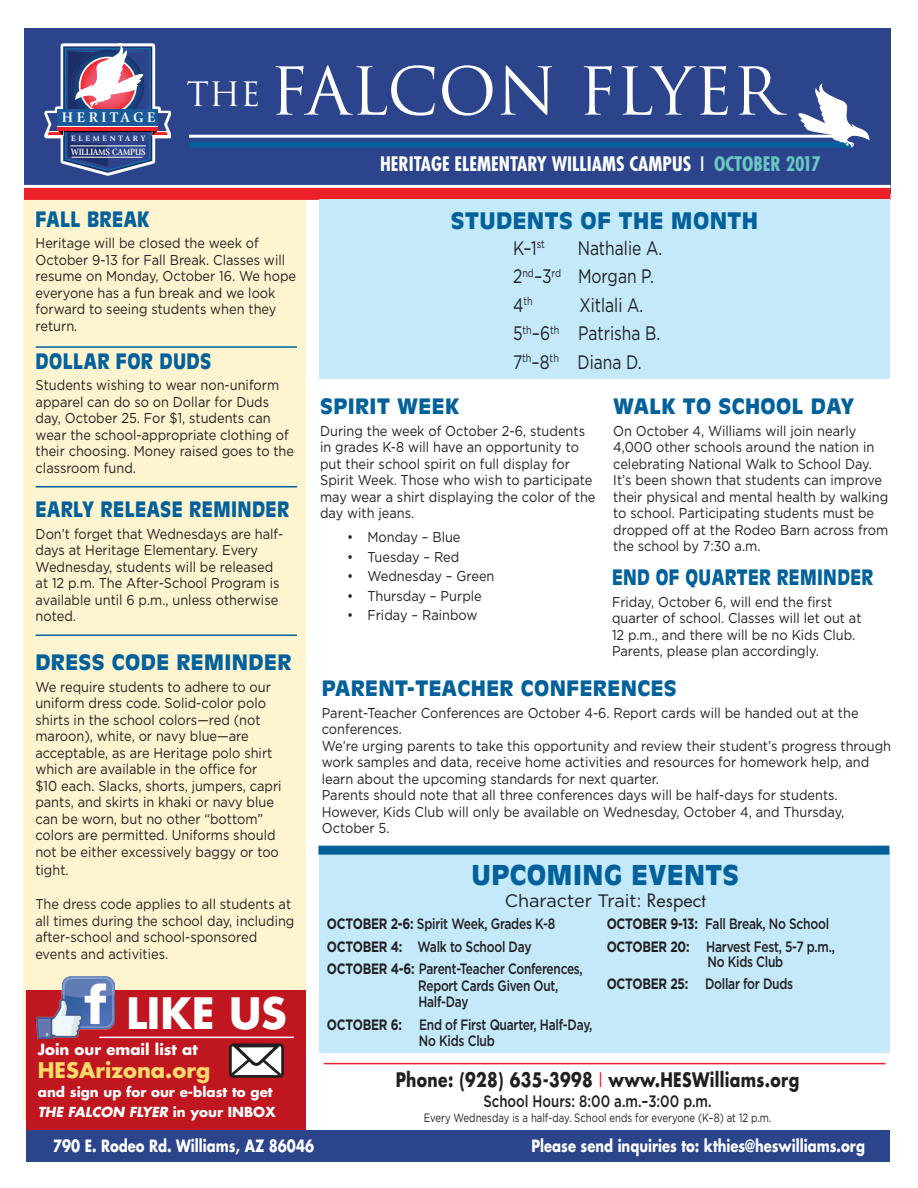
<style>
.page{position:relative;width:918px;height:1188px;background:#fff}
.page>*{position:absolute;margin:0;border:0;box-sizing:border-box;transform-origin:0 0}
.copy{font:64.05px "Trajan";letter-spacing:-.005em;color:#fff}
.t1{font:700 42px "Futura";color:#fff}
.copy-2{font:32.7px "Trajan";color:#fff}
.Headers{font:900 27px "Antique Olive";letter-spacing:.02em;color:#02619b}
.Headers-2{font:900 22.5px "Antique Olive";letter-spacing:.02em;color:#02619b}
.Headers-3{font:900 21px "Antique Olive";letter-spacing:.02em;color:#02619b}
.Headers-4{font:900 21px "Antique Olive";letter-spacing:.02em;color:#02619b;scale:.87 1}
.Headers-5{font:900 21px "Antique Olive";letter-spacing:.02em;color:#02619b;scale:.84 1}
.t2{font:700 21px "Futura";color:#ffdb6a}
.copy-3{font:19.5px "Gotham";color:#231f20;scale:.8 1}
.t3{font:700 condensed 19.5px "Futura";color:#fff}
.Headers-6{font:700 19.5px "Futura";letter-spacing:.02em;color:#231f20;scale:.8 1}
.copy-4{font:18px "Gotham";color:#231f20}
.Headers-7{font:700 16.5px "Futura";color:#fff;scale:.8 1}
.copy-5{font:500 16.5px "Gotham";color:#231f20;scale:.8 1}
.copy-6{font:500 15px "Gotham";letter-spacing:-.02em;color:#231f20;scale:.8 1}
.copy-7{font:500 15px "Gotham";letter-spacing:-.02em;color:#231f20;scale:.79 1}
.t4{font:700 15px "Futura";color:#fff}
.t5{font:700 14.55px "Giovanni";letter-spacing:.26em;color:#fff}
.copy-8{font:14.25px/16.5px "Gotham";color:#231f20;scale:.9 1}
.t6{font:700 13.5px/19.5px "Futura";color:#fff}
.copy-9{font:12px "Gotham";color:#231f20;scale:.8 1}
.copy-10{font:11.4px "Gotham";color:#231f20;scale:.8 1}
.t7{font:700 9.45px "Giovanni";color:#fff;scale:.86 1}
.t8{font:700 8.1px "Giovanni";letter-spacing:.34em;color:#fff}
.t9{font:7.95px "Source Sans Pro";letter-spacing:.84em;color:#fff}
.s1{font-weight:400}
.s2{color:#6ac8c3}
.s3{font-style:italic}
.s4{font-size:19.5px}
.s5{font-family:"Futura"}
.s6{font-weight:700}
.s7{font-weight:400;color:#ec2029}
</style>
<div class="page">
<div style="left:24px;top:195px;width:282px;height:924px;background:#fef4d0"></div>
<div style="left:320px;top:850px;width:570px;height:203px;background:#c3e9fa"></div>
<div style="left:24px;top:28px;width:866px;height:165px;background:#2c448c"></div>
<div style="left:24px;top:186px;width:866px;height:14px;background:#ec2029"></div>
<hr style="left:324px;top:1063px;width:562px;height:1px;background:#ec2029">
<div style="left:318px;top:846px;width:571px;height:9px;background:#02619b"></div>
<hr style="left:24px;top:185px;width:866px;height:3px;background:#fff">
<hr style="left:189px;top:135px;width:648px;height:3px;background:#fff">
<div style="left:189px;top:142px;width:661px;height:6px;background:#02619b"></div>
<svg style="left:44px;top:43px;width:127px;height:132px"></svg>
<svg style="left:47px;top:45px;width:122px;height:128px"></svg>
<div style="left:58px;top:109px;width:100px;height:22px;background:#1a5a99"></div>
<hr style="left:58px;top:127px;width:100px;height:4px;background:#ec2029">
<hr style="left:58px;top:126px;width:100px;height:1px;background:#fff">
<svg style="left:797px;top:83px;width:73px;height:65px"></svg>
<div style="left:26px;top:1130px;width:864px;height:32px;background:#2c448c"></div>
<hr style="left:36px;top:346px;width:261px;height:2px;background:#02619b">
<hr style="left:36px;top:486px;width:261px;height:2px;background:#02619b">
<hr style="left:36px;top:634px;width:261px;height:2px;background:#02619b">
<div style="left:26px;top:990px;width:280px;height:140px;background:#c0161f"></div>
<img style="left:37px;top:976px;width:77px;height:62px">
<hr style="left:99px;top:1037px;width:195px;height:1px;background:#fff">
<svg style="left:229px;top:1043px;width:55px;height:35px;background:#a49d9e"></svg>
<div style="left:320px;top:200px;width:570px;height:179px;background:#c3e9fa"></div>
<p class="t5" style="left:62px;top:109px;width:95px">HERITAGE</p>
<p class="t9" style="left:73px;top:117px;width:73px">ACADEMY</p>
<p class="t7" style="left:71px;top:146px;width:88px">WILLIAMS CAMPUS</p>
<p class="t8" style="left:71px;top:134px;width:76px">ELEMENTARY</p>
<p class="copy-2" style="left:186px;top:75px;width:75px">the</p>
<p class="copy" style="left:270px;top:53px;width:513px">FALCON FLYER</p>
<p class="t3" style="left:380px;top:152px;width:442px">HERITAGE ELEMENTARY WILLIAMS CAMPUS <span class="s1">I</span> <span class="s2">OCTOBER 2017</span></p>
<p class="Headers-4" style="left:36px;top:206px;width:132px">FALL BREAK</p>
<p class="copy-8" style="left:36px;top:235px;width:291px">Heritage will be closed the week of<br>October 9-13 for Fall Break. Classes will resume on Monday, October 16. We hope everyone has a fun break and we look forward to seeing students when they return.</p>
<p class="Headers-4" style="left:36px;top:348px;width:203px">DOLLAR FOR DUDS</p>
<p class="copy-8" style="left:36px;top:377px;width:289px">Students wishing to wear non-uniform apparel can do so on Dollar for Duds day, October 25. For $1, students can wear the school-appropriate clothing of their choosing. Money raised goes to the classroom fund.</p>
<p class="Headers-4" style="left:36px;top:497px;width:293px">EARLY RELEASE REMINDER</p>
<p class="copy-8" style="left:36px;top:525px;width:277px">Don’t forget that Wednesdays are half&shy;days at Heritage Elementary. Every Wednesday, students will be released at 12 p.m. The After-School Program is available until 6 p.m., unless otherwise noted.</p>
<p class="Headers-3" style="left:35px;top:650px;width:258px">DRESS CODE REMINDER</p>
<p class="copy-8" style="left:35px;top:678px;width:275px">We require students to adhere to our uniform dress code. Solid-color polo shirts in the school colors—red (not maroon), white, or navy blue—are acceptable, as are Heritage polo shirt which are available in the office for $10 each. Slacks, shorts, jumpers, capri pants, and skirts in khaki or navy blue can be worn, but no other “bottom” colors are permitted. Uniforms should not be either excessively baggy or too</p>
<p class="copy-8" style="left:35px;top:861px;width:38px">tight.</p>
<p class="copy-8" style="left:35px;top:895px;width:289px">The dress code applies to all students at all times during the school day, including after-school and school-sponsored events and activities.</p>
<p class="t1" style="left:126px;top:984px;width:162px">LIKE US</p>
<p class="t4" style="left:38px;top:1039px;width:161px">Join our email list at</p>
<p class="t2" style="left:38px;top:1055px;width:174px">HESArizona.org</p>
<p class="t6" style="left:38px;top:1082px;width:240px">and sign up for our e-blast to get<br><span class="s3">THE FALCON FLYER</span> in your INBOX</p>
<p class="Headers-2" style="left:451px;top:207px;width:309px">STUDENTS OF THE MONTH</p>
<p class="copy-3" style="left:513px;top:237px;width:41px">K–1<sup>st</sup></p>
<p class="copy-3" style="left:578px;top:237px;width:107px">Nathalie A.</p>
<p class="copy-3" style="left:513px;top:266px;width:178px">2<sup>nd</sup>–3<sup>rd</sup> Morgan P.</p>
<p class="copy-10" style="left:513px;top:295px;width:26px"><span class="s4">4</span>th</p>
<p class="copy-3" style="left:580px;top:294px;width:81px">Xitlali A.</p>
<p class="copy-3" style="left:513px;top:323px;width:186px">5<sup>th</sup>–6<sup>th</sup> Patrisha B.</p>
<p class="copy-3" style="left:513px;top:351px;width:162px">7<sup>th</sup>–8<sup>th</sup> Diana D.</p>
<p class="Headers-3" style="left:320px;top:394px;width:140px">SPIRIT WEEK</p>
<p class="copy-8" style="left:320px;top:422px;width:308px">During the week of October 2-6, students in grades K-8 will have an opportunity to put their school spirit on full display for Spirit Week. Those who wish to participate may wear a shirt displaying the color of the day with jeans.</p>
<p class="copy-8" style="left:347px;top:529px;width:128px">• Monday – Blue</p>
<p class="copy-8" style="left:347px;top:548px;width:126px">• Tuesday – Red</p>
<p class="copy-8" style="left:347px;top:568px;width:165px">• Wednesday – Green</p>
<p class="copy-8" style="left:347px;top:587px;width:151px">• Thursday – Purple</p>
<p class="copy-8" style="left:347px;top:607px;width:146px">• Friday – Rainbow</p>
<p class="Headers-3" style="left:613px;top:394px;width:243px">WALK TO SCHOOL DAY</p>
<p class="copy-8" style="left:613px;top:422px;width:307px">On October 4, Williams will join nearly 4,000 other schools around the nation in celebrating National Walk to School Day.<br>It’s been shown that students can improve their physical and mental health by walking to school. Participating students must be dropped off at the Rodeo Barn across from the school by 7:30 a.m.</p>
<p class="Headers-5" style="left:612px;top:565px;width:313px">END OF QUARTER REMINDER</p>
<p class="copy-8" style="left:612px;top:593px;width:279px">Friday, October 6, will end the first quarter of school. Classes will let out at 12 p.m., and there will be no Kids Club.<br>Parents, please plan accordingly.</p>
<p class="Headers-3" style="left:322px;top:676px;width:356px">PARENT-TEACHER CONFERENCES</p>
<p class="copy-8" style="left:322px;top:704px;width:598px">Parent-Teacher Conferences are October 4-6. Report cards will be handed out at the conferences.</p>
<p class="copy-8" style="left:322px;top:737px;width:634px">We’re urging parents to take this opportunity and review their student’s progress through work samples and data, receive home activities and resources for homework help, and learn about the upcoming standards for next quarter.</p>
<p class="copy-8" style="left:322px;top:786px;width:582px">Parents should note that all three conferences days will be half-days for students.<br>However, Kids Club will only be available on Wednesday, October 4, and Thursday,<br>October 5.</p>
<p class="Headers" style="left:471px;top:859px;width:269px">UPCOMING EVENTS</p>
<p class="copy-4" style="left:505px;top:890px;width:202px">Character Trait: <span class="s5">Respect</span></p>
<p class="copy-6" style="left:327px;top:915px;width:287px"><span class="s6">OCTOBER 2-6:</span> Spirit Week, Grades K-8</p>
<p class="copy-6" style="left:327px;top:938px;width:257px"><span class="s6">OCTOBER 4:</span> Walk to School Day</p>
<p class="copy-7" style="left:327px;top:960px;width:325px"><span class="s6">OCTOBER 4-6:</span> Parent-Teacher Conferences,</p>
<p class="copy-7" style="left:418px;top:977px;width:179px">Report Cards Given Out,</p>
<p class="copy-7" style="left:418px;top:993px;width:65px">Half-Day</p>
<p class="copy-6" style="left:327px;top:1016px;width:333px"><span class="s6">OCTOBER 6:</span> End of First Quarter, Half-Day,</p>
<p class="copy-6" style="left:419px;top:1032px;width:96px">No Kids Club</p>
<p class="copy-6" style="left:607px;top:915px;width:280px"><span class="s6">OCTOBER 9-13:</span> Fall Break, No School</p>
<p class="copy-6" style="left:607px;top:938px;width:287px"><span class="s6">OCTOBER 20:</span> Harvest Fest, 5-7 p.m.,</p>
<p class="copy-6" style="left:707px;top:953px;width:96px">No Kids Club</p>
<p class="copy-6" style="left:607px;top:975px;width:235px"><span class="s6">OCTOBER 25:</span> Dollar for Duds</p>
<p class="Headers-6" style="left:396px;top:1067px;width:506px">Phone: (928) 635-3998 <span class="s7">I</span> www.HESWilliams.org</p>
<p class="copy-5" style="left:483px;top:1092px;width:287px">School Hours: 8:00 a.m.–3:00 p.m.</p>
<p class="copy-9" style="left:424px;top:1111px;width:436px">Every Wednesday is a half-day. School ends for everyone (K–8) at 12 p.m.</p>
<p class="Headers-7" style="left:53px;top:1134px;width:328px">790 E. Rodeo Rd. Williams, AZ 86046</p>
<p class="Headers-7" style="left:531px;top:1134px;width:418px">Please send inquiries to: kthies@heswilliams.org</p>
</div>
